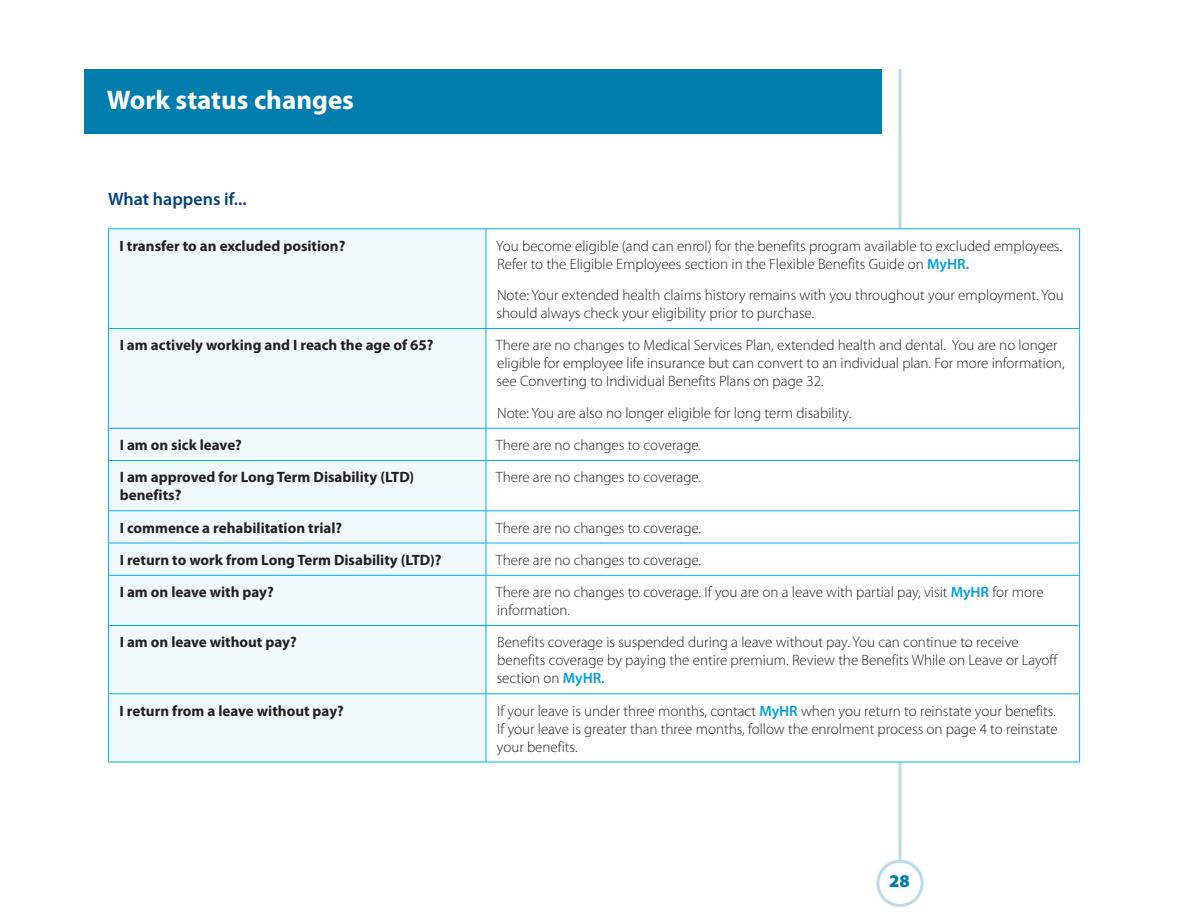
<style>
.page{position:relative;width:1188px;height:918px;background:#fff}
.page>*{position:absolute;margin:0;border:0;box-sizing:border-box;transform-origin:0 0}
.t1{font:700 27px "Myriad Pro";color:#fff}
.t2{font:600 18px "Myriad Pro";color:#014181}
.t3{font:900 18px "Myriad Pro";color:#007dad}
.t4{font:300 15px/18px "Myriad Pro";color:#231f20}
.t5{font:700 15px/18px "Myriad Pro";color:#231f20}
.s1{font-weight:600;color:#009fda}
.s2{font-weight:600;font-size:13.5px;color:#009fda}
</style>
<div class="page">
<div style="left:876px;top:860px;width:48px;height:47px;border:3px solid #b9dbeb;border-radius:50%"></div>
<svg style="left:898px;top:69px;width:4px;height:791px"></svg>
<div style="left:84px;top:69px;width:798px;height:64px;background:#007dad"></div>
<div style="left:109px;top:229px;width:377px;height:533px;background:#f0f9fd"></div>
<svg style="left:487px;top:229px;width:592px;height:533px"></svg>
<hr style="left:108px;top:228px;width:378px;height:1px;background:#00aeef">
<hr style="left:108px;top:229px;width:1px;height:99px;background:#00aeef">
<hr style="left:486px;top:228px;width:594px;height:1px;background:#00aeef">
<hr style="left:486px;top:229px;width:1px;height:99px;background:#00aeef">
<hr style="left:1079px;top:229px;width:1px;height:99px;background:#00aeef">
<hr style="left:108px;top:328px;width:378px;height:1px;background:#00aeef">
<hr style="left:108px;top:329px;width:1px;height:99px;background:#00aeef">
<hr style="left:486px;top:328px;width:594px;height:1px;background:#00aeef">
<hr style="left:1079px;top:329px;width:1px;height:99px;background:#00aeef">
<hr style="left:108px;top:428px;width:378px;height:1px;background:#00aeef">
<hr style="left:108px;top:429px;width:1px;height:31px;background:#00aeef">
<hr style="left:486px;top:428px;width:594px;height:1px;background:#00aeef">
<hr style="left:1079px;top:429px;width:1px;height:31px;background:#00aeef">
<hr style="left:108px;top:460px;width:378px;height:1px;background:#00aeef">
<hr style="left:108px;top:461px;width:1px;height:49px;background:#00aeef">
<hr style="left:486px;top:460px;width:594px;height:1px;background:#00aeef">
<hr style="left:1079px;top:461px;width:1px;height:49px;background:#00aeef">
<hr style="left:108px;top:510px;width:378px;height:1px;background:#00aeef">
<hr style="left:108px;top:511px;width:1px;height:32px;background:#00aeef">
<hr style="left:486px;top:510px;width:594px;height:1px;background:#00aeef">
<hr style="left:1079px;top:511px;width:1px;height:32px;background:#00aeef">
<hr style="left:108px;top:543px;width:378px;height:1px;background:#00aeef">
<hr style="left:108px;top:543px;width:1px;height:32px;background:#00aeef">
<hr style="left:486px;top:543px;width:594px;height:1px;background:#00aeef">
<hr style="left:1079px;top:543px;width:1px;height:32px;background:#00aeef">
<hr style="left:108px;top:575px;width:378px;height:1px;background:#00aeef">
<hr style="left:108px;top:576px;width:1px;height:49px;background:#00aeef">
<hr style="left:486px;top:575px;width:594px;height:1px;background:#00aeef">
<hr style="left:1079px;top:576px;width:1px;height:49px;background:#00aeef">
<hr style="left:108px;top:625px;width:378px;height:1px;background:#00aeef">
<hr style="left:108px;top:626px;width:1px;height:67px;background:#00aeef">
<hr style="left:486px;top:625px;width:594px;height:1px;background:#00aeef">
<hr style="left:1079px;top:626px;width:1px;height:67px;background:#00aeef">
<hr style="left:108px;top:693px;width:378px;height:1px;background:#00aeef">
<hr style="left:108px;top:694px;width:1px;height:68px;background:#00aeef">
<hr style="left:486px;top:693px;width:594px;height:1px;background:#00aeef">
<hr style="left:486px;top:694px;width:1px;height:68px;background:#00aeef">
<hr style="left:1079px;top:694px;width:1px;height:68px;background:#00aeef">
<hr style="left:108px;top:762px;width:378px;height:1px;background:#00aeef">
<hr style="left:486px;top:762px;width:594px;height:1px;background:#00aeef">
<hr style="left:486px;top:329px;width:1px;height:99px;background:#00aeef">
<hr style="left:486px;top:429px;width:1px;height:31px;background:#00aeef">
<hr style="left:486px;top:461px;width:1px;height:49px;background:#00aeef">
<hr style="left:486px;top:511px;width:1px;height:32px;background:#00aeef">
<hr style="left:486px;top:543px;width:1px;height:32px;background:#00aeef">
<hr style="left:486px;top:576px;width:1px;height:49px;background:#00aeef">
<hr style="left:486px;top:626px;width:1px;height:67px;background:#00aeef">
<h1 class="t1" style="left:107px;top:83px;width:249px">Work status changes</h1>
<p class="t2" style="left:108px;top:188px;width:140px">What happens if...</p>
<p class="t5" style="left:120px;top:236px;width:227px">I transfer to an excluded position?</p>
<p class="t4" style="left:496px;top:237px;width:567px">You become eligible (and can enrol) for the benefits program available to excluded employees.<br>Refer to the Eligible Employees section in the Flexible Benefits Guide on <span class="s1">MyHR.</span></p>
<p class="t4" style="left:497px;top:286px;width:569px">Note: Your extended health claims history remains with you throughout your employment. You should always check your eligibility prior to purchase.</p>
<p class="t5" style="left:120px;top:336px;width:315px">I am actively working and I reach the age of 65?</p>
<p class="t4" style="left:496px;top:337px;width:570px">There are no changes to Medical Services Plan, extended health and dental. You are no longer eligible for employee life insurance but can convert to an individual plan. For more information, see Converting to Individual Benefits Plans on page 32.</p>
<p class="t4" style="left:497px;top:404px;width:356px">Note: You are also no longer eligible for long term disability.</p>
<p class="t5" style="left:120px;top:435px;width:124px">I am on sick leave?</p>
<p class="t4" style="left:496px;top:436px;width:207px">There are no changes to coverage.</p>
<p class="t5" style="left:120px;top:468px;width:296px">I am approved for Long Term Disability (LTD) benefits?</p>
<p class="t4" style="left:496px;top:469px;width:207px">There are no changes to coverage.</p>
<p class="t5" style="left:120px;top:518px;width:224px">I commence a rehabilitation trial?</p>
<p class="t4" style="left:496px;top:519px;width:207px">There are no changes to coverage.</p>
<p class="t5" style="left:120px;top:550px;width:323px">I return to work from Long Term Disability (LTD)?</p>
<p class="t4" style="left:496px;top:551px;width:207px">There are no changes to coverage.</p>
<p class="t5" style="left:120px;top:582px;width:156px">I am on leave with pay?</p>
<p class="t4" style="left:496px;top:583px;width:549px">There are no changes to coverage. If you are on a leave with partial pay, visit <span class="s1">MyHR</span> for more information.</p>
<p class="t5" style="left:120px;top:633px;width:179px">I am on leave without pay?</p>
<p class="t4" style="left:497px;top:634px;width:562px">Benefits coverage is suspended during a leave without pay. You can continue to receive benefits coverage by paying the entire premium. Review the Benefits While on Leave or Layoff section on <span class="s1">MyHR</span><span class="s2">.</span></p>
<p class="t5" style="left:120px;top:701px;width:226px">I return from a leave without pay?</p>
<p class="t4" style="left:497px;top:702px;width:562px">If your leave is under three months, contact <span class="s1">MyHR</span> when you return to reinstate your benefits.<br>If your leave is greater than three months, follow the enrolment process on page 4 to reinstate your benefits.</p>
<p class="t3" style="left:889px;top:869px;width:22px">28</p>
</div>
